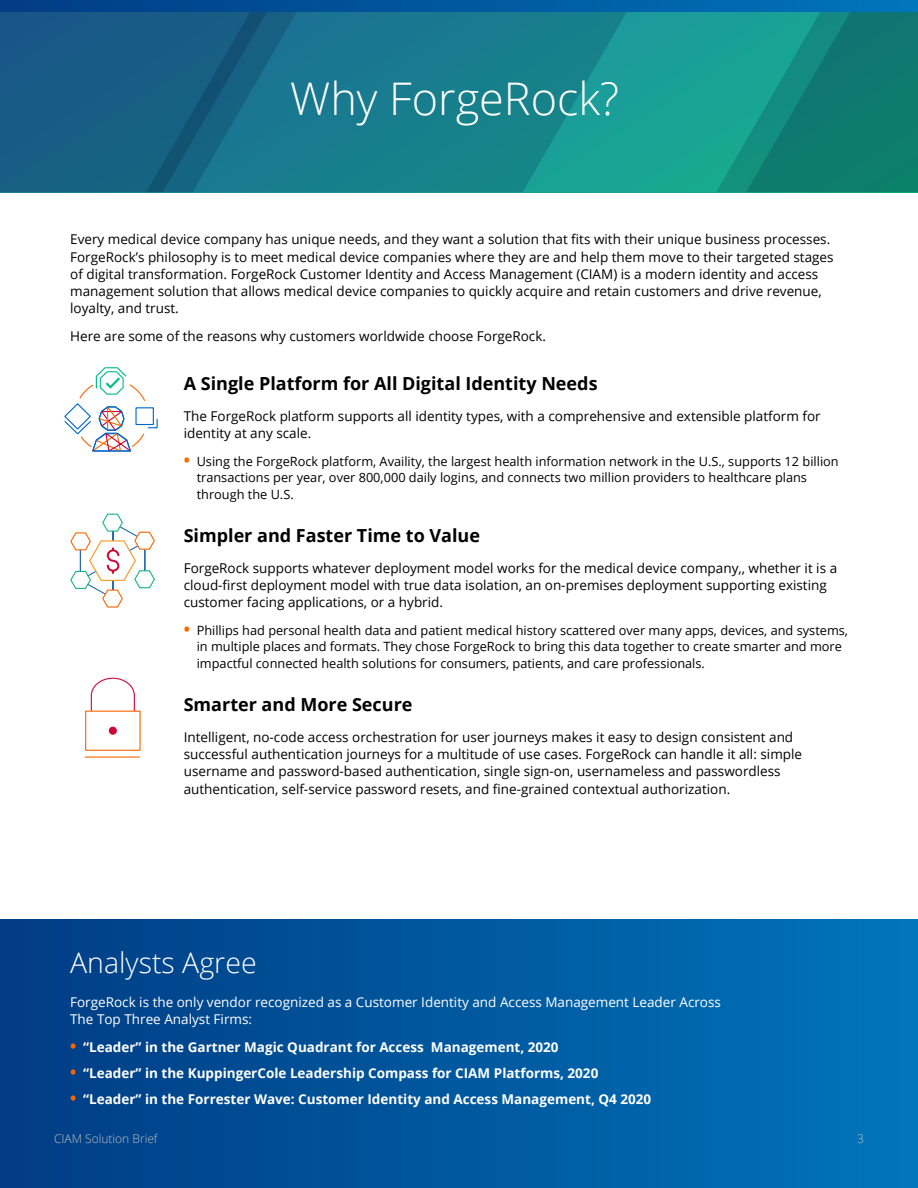
<style>
.page{position:relative;width:918px;height:1188px;background:#fff}
.page>*{position:absolute;margin:0;border:0;box-sizing:border-box;transform-origin:0 0}
.t1{font:300 45px "Open Sans";color:#fff}
.t2{font:300 28.5px "Open Sans";color:#fff}
.t3{font:700 18px "Open Sans";color:#000}
.t4{font:13.5px/17.2px "Open Sans";color:#000}
.t5{font:700 13.5px "Open Sans";color:#fff}
.t6{font:13.5px/17.2px "Open Sans";color:#fff}
.t7{font:12.75px/16.5px "Open Sans";color:#000}
.t8{font:300 12px "Open Sans";color:#bfc0c1}
.s1{font-weight:700;font-size:16.5px;color:#f96700}
.s2{font-size:16.5px;color:#f96700}
</style>
<div class="page">
<div style="left:0;top:919px;width:918px;height:269px;background:linear-gradient(to right,#013c83,#0075bb)"></div>
<svg style="left:64px;top:367px;width:94px;height:85px"></svg>
<svg style="left:70px;top:513px;width:85px;height:95px"></svg>
<svg style="left:90px;top:677px;width:45px;height:34px"></svg>
<div style="left:85px;top:711px;width:56px;height:40px;border:1px solid #fa6600"></div>
<div style="left:108px;top:726px;width:9px;height:9px;background:#cc0a38;border-radius:50%"></div>
<div style="left:108px;top:726px;width:10px;height:10px;border:1px solid #fff;border-radius:50%"></div>
<hr style="left:85px;top:757px;width:55px;height:1px;background:#fa6600">
<svg style="left:731px;top:12px;width:187px;height:180px;background:#118479"></svg>
<div style="left:0;top:12px;width:146px;height:180px;background:#185c85"></div>
<svg style="left:146px;top:12px;width:585px;height:180px;background:#18808d"></svg>
<svg style="left:0;top:0;width:918px;height:12px;background:#00589e"></svg>
<h1 class="t1" style="left:290px;top:68px;width:330px">Why ForgeRock?</h1>
<p class="t4" style="left:70px;top:231px;width:765px">Every medical device company has unique needs, and they want a solution that fits with their unique business processes.<br>ForgeRock’s philosophy is to meet medical device companies where they are and help them move to their targeted stages of digital transformation. ForgeRock Customer Identity and Access Management (CIAM) is a modern identity and access management solution that allows medical device companies to quickly acquire and retain customers and drive revenue, loyalty, and trust.</p>
<p class="t4" style="left:70px;top:328px;width:477px">Here are some of the reasons why customers worldwide choose ForgeRock.</p>
<h3 class="t3" style="left:184px;top:371px;width:415px">A Single Platform for All Digital Identity Needs</h3>
<p class="t4" style="left:184px;top:407px;width:639px">The ForgeRock platform supports all identity types, with a comprehensive and extensible platform for identity at any scale.</p>
<p class="t7" style="left:197px;top:453px;width:644px;text-indent:-13px"><span class="s1">•</span> Using the ForgeRock platform, Availity, the largest health information network in the U.S., supports 12 billion transactions per year, over 800,000 daily logins, and connects two million providers to healthcare plans through the U.S.</p>
<h3 class="t3" style="left:184px;top:523px;width:298px">Simpler and Faster Time to Value</h3>
<p class="t4" style="left:184px;top:559px;width:655px">ForgeRock supports whatever deployment model works for the medical device company,, whether it is a cloud-first deployment model with true data isolation, an on-premises deployment supporting existing customer facing applications, or a hybrid.</p>
<p class="t7" style="left:197px;top:621px;width:653px;text-indent:-13px"><span class="s1">•</span> Phillips had personal health data and patient medical history scattered over many apps, devices, and systems, in multiple places and formats. They chose ForgeRock to bring this data together to create smarter and more impactful connected health solutions for consumers, patients, and care professionals.</p>
<h3 class="t3" style="left:184px;top:692px;width:230px">Smarter and More Secure</h3>
<p class="t4" style="left:184px;top:728px;width:620px">Intelligent, no-code access orchestration for user journeys makes it easy to design consistent and successful authentication journeys for a multitude of use cases. ForgeRock can handle it all: simple username and password-based authentication, single sign-on, usernameless and passwordless authentication, self-service password resets, and fine-grained contextual authorization.</p>
<h2 class="t2" style="left:70px;top:943px;width:188px">Analysts Agree</h2>
<p class="t6" style="left:70px;top:993px;width:652px">ForgeRock is the only vendor recognized as a Customer Identity and Access Management Leader Across<br>The Top Three Analyst Firms:</p>
<p class="t5" style="left:70px;top:1037px;width:490px"><span class="s2">•</span> “Leader” in the Gartner Magic Quadrant for Access Management, 2020</p>
<p class="t5" style="left:70px;top:1063px;width:530px"><span class="s2">•</span> “Leader” in the KuppingerCole Leadership Compass for CIAM Platforms, 2020</p>
<p class="t5" style="left:70px;top:1089px;width:583px"><span class="s2">•</span> “Leader” in the Forrester Wave: Customer Identity and Access Management, Q4 2020</p>
<p class="t8" style="left:54px;top:1131px;width:105px">CIAM Solution Brief</p>
<p class="t8" style="left:857px;top:1131px;width:8px">3</p>
</div>
